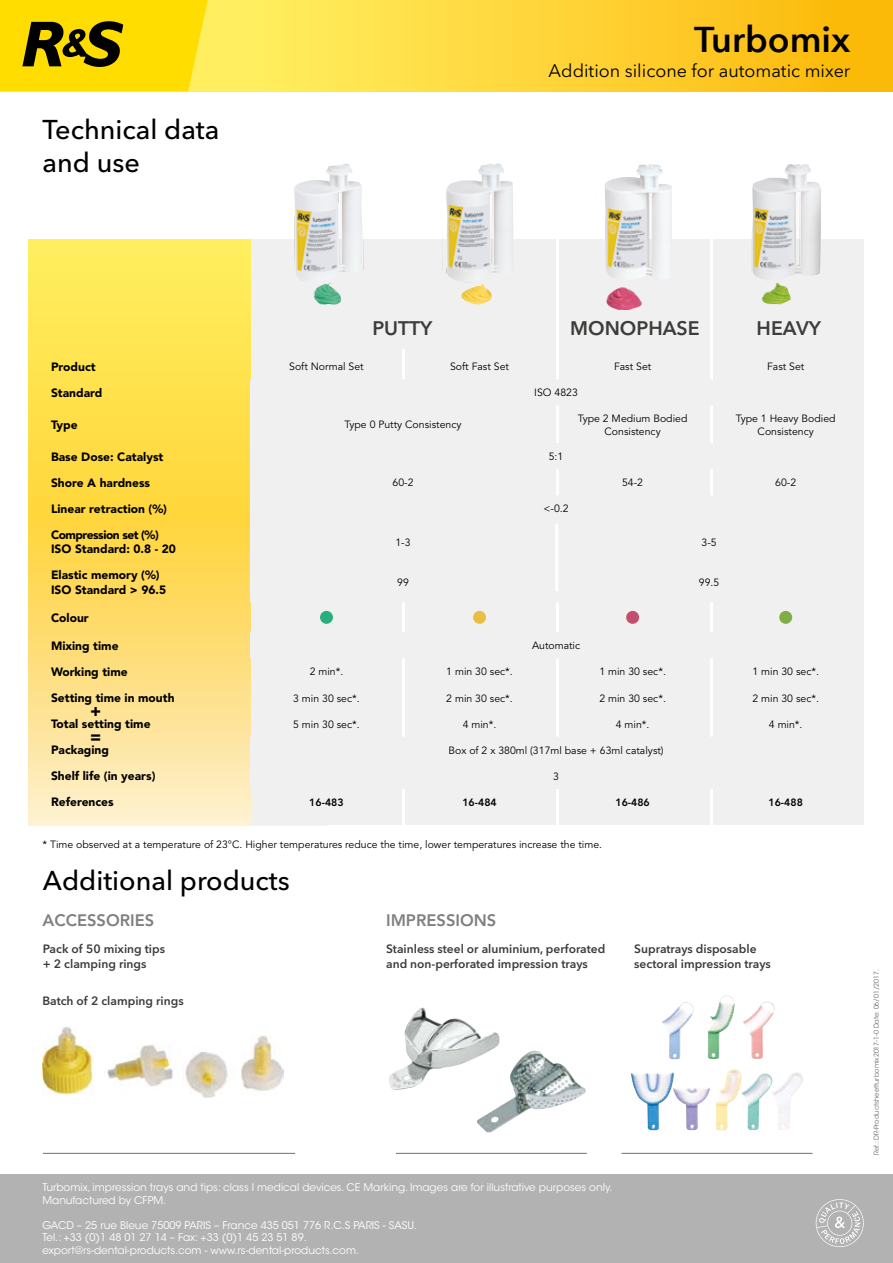
<style>
.page{position:relative;width:893px;height:1263px;background:#fff}
.page>*{position:absolute;margin:0;border:0;box-sizing:border-box;transform-origin:0 0}
.t1{font:600 35.85px "Avenir Next";color:#000}
.t2{font:500 27px/32.4px "Avenir Next";color:#000}
.t3{font:600 19.5px "Avenir Next LT Pro";color:#3c3c3b}
.t4{font:18px "Avenir Next";color:#000}
.t5{font:700 18px/26.1px "Arial";color:#000}
.t6{font:800 16.5px "Avenir LT Std";color:#818080}
.t7{font:900 12px/14.4px "Avenir LT Std";color:#000}
.t8{font:600 12px/14.4px "Avenir Next LT Pro";color:#3c3c3b}
.t9{font:900 12px/14.4px "Avenir LT Std";letter-spacing:-.04em;color:#000}
.t10{font:10.5px/12.6px "Avenir LT Std";color:#000;text-align:center}
.t11{font:10.5px/12.6px "ITC Avant Garde Std";color:#fff}
.t12{font:800 10.5px "Avenir LT Std";color:#000}
.t13{font:6.75px "ITC Avant Garde Std";color:#706f6f}
</style>
<div class="page">
<svg style="left:28px;top:239px;width:223px;height:586px;background:#fee169"></svg>
<div style="left:251px;top:239px;width:151px;height:586px;background:#f0f0f0"></div>
<div style="left:558px;top:239px;width:151px;height:586px;background:#f0f0f0"></div>
<div style="left:405px;top:239px;width:150px;height:586px;background:#f0f0f0"></div>
<div style="left:713px;top:239px;width:150px;height:586px;background:#f0f0f0"></div>
<svg style="left:208px;top:0;width:685px;height:91px;background:#fed436"></svg>
<svg style="left:0;top:0;width:208px;height:91px;background:#ddc003"></svg>
<img style="left:477px;top:1050px;width:109px;height:83px">
<img style="left:389px;top:1007px;width:111px;height:83px">
<img style="left:662px;top:995px;width:113px;height:135px">
<hr style="left:43px;top:1153px;width:252px;height:1px;background:#706f6f">
<svg style="left:250px;top:379px;width:543px;height:384px"></svg>
<div style="left:250px;top:763px;width:612px;height:26px;background:#f0f0f0"></div>
<div style="left:320px;top:611px;width:13px;height:13px;background:#29ae7e;border-radius:50%"></div>
<div style="left:473px;top:611px;width:13px;height:13px;background:#e8be44;border-radius:50%"></div>
<div style="left:626px;top:611px;width:13px;height:13px;background:#c74d70;border-radius:50%"></div>
<div style="left:779px;top:611px;width:13px;height:13px;background:#81ad48;border-radius:50%"></div>
<hr style="left:396px;top:1153px;width:191px;height:1px;background:#706f6f">
<div style="left:0;top:1174px;width:893px;height:89px;background:#b3b2b2"></div>
<svg style="left:816px;top:1199px;width:48px;height:48px"></svg>
<img style="left:42px;top:1027px;width:241px;height:71px">
<hr style="left:622px;top:1153px;width:190px;height:1px;background:#706f6f">
<hr style="left:555px;top:524px;width:3px;height:67px;background:#fff">
<img style="left:294px;top:164px;width:70px;height:141px">
<img style="left:442px;top:163px;width:71px;height:142px">
<img style="left:605px;top:164px;width:67px;height:146px">
<img style="left:751px;top:164px;width:70px;height:141px">
<h2 class="t2" style="left:43px;top:113px;width:178px">Technical data and use</h2>
<h1 class="t1" style="left:694px;top:9px;width:158px">Turbomix</h1>
<h3 class="t4" style="left:549px;top:56px;width:303px">Addition silicone for automatic mixer</h3>
<h3 class="t3" style="left:372px;top:316px;width:61px">PUTTY</h3>
<h3 class="t3" style="left:570px;top:316px;width:131px">MONOPHASE</h3>
<h3 class="t3" style="left:757px;top:316px;width:66px">HEAVY</h3>
<p class="t7" style="left:51px;top:359px;width:46px">Product</p>
<p class="t10" style="left:289px;top:360px;width:76px">Soft Normal Set</p>
<p class="t10" style="left:450px;top:360px;width:60px">Soft Fast Set</p>
<p class="t10" style="left:614px;top:360px;width:39px">Fast Set</p>
<p class="t10" style="left:767px;top:360px;width:39px">Fast Set</p>
<p class="t7" style="left:51px;top:386px;width:53px">Standard</p>
<p class="t10" style="left:534px;top:387px;width:45px">ISO 4823</p>
<p class="t7" style="left:51px;top:417px;width:28px">Type</p>
<p class="t10" style="left:345px;top:419px;width:118px">Type 0 Putty Consistency</p>
<p class="t10" style="left:578px;top:412px;width:111px">Type 2 Medium Bodied<br>Consistency</p>
<p class="t10" style="left:736px;top:412px;width:101px">Type 1 Heavy Bodied<br>Consistency</p>
<p class="t7" style="left:51px;top:449px;width:114px">Base Dose: Catalyst</p>
<p class="t10" style="left:549px;top:451px;width:16px">5:1</p>
<p class="t7" style="left:51px;top:475px;width:101px">Shore A hardness</p>
<p class="t10" style="left:392px;top:477px;width:23px">60-2</p>
<p class="t10" style="left:622px;top:477px;width:23px">54-2</p>
<p class="t10" style="left:775px;top:477px;width:23px">60-2</p>
<p class="t7" style="left:51px;top:501px;width:117px">Linear retraction (%)</p>
<p class="t10" style="left:544px;top:503px;width:27px">&lt;-0.2</p>
<p class="t9" style="left:51px;top:528px;width:127px">Compression set (%)<br>ISO Standard: 0.8 - 20</p>
<p class="t10" style="left:395px;top:536px;width:17px">1-3</p>
<p class="t10" style="left:702px;top:536px;width:17px">3-5</p>
<p class="t7" style="left:51px;top:568px;width:117px">Elastic memory (%)<br>ISO Standard &gt; 96.5</p>
<p class="t10" style="left:397px;top:576px;width:13px">99</p>
<p class="t10" style="left:699px;top:576px;width:22px">99.5</p>
<p class="t7" style="left:51px;top:610px;width:39px">Colour</p>
<p class="t7" style="left:51px;top:638px;width:69px">Mixing time</p>
<p class="t10" style="left:532px;top:640px;width:50px">Automatic</p>
<p class="t7" style="left:51px;top:664px;width:78px">Working time</p>
<p class="t10" style="left:310px;top:666px;width:35px">2 min*.</p>
<p class="t10" style="left:446px;top:666px;width:68px">1 min 30 sec*.</p>
<p class="t10" style="left:599px;top:666px;width:68px">1 min 30 sec*.</p>
<p class="t10" style="left:752px;top:666px;width:68px">1 min 30 sec*.</p>
<p class="t7" style="left:51px;top:691px;width:125px">Setting time in mouth</p>
<p class="t10" style="left:293px;top:692px;width:68px">3 min 30 sec*.</p>
<p class="t10" style="left:446px;top:692px;width:68px">2 min 30 sec*.</p>
<p class="t10" style="left:599px;top:692px;width:68px">2 min 30 sec*.</p>
<p class="t10" style="left:752px;top:692px;width:68px">2 min 30 sec*.</p>
<p class="t7" style="left:51px;top:717px;width:101px">Total setting time</p>
<p class="t10" style="left:293px;top:718px;width:68px">5 min 30 sec*.</p>
<p class="t10" style="left:463px;top:718px;width:35px">4 min*.</p>
<p class="t10" style="left:616px;top:718px;width:35px">4 min*.</p>
<p class="t10" style="left:769px;top:718px;width:35px">4 min*.</p>
<p class="t7" style="left:51px;top:743px;width:60px">Packaging</p>
<p class="t10" style="left:449px;top:744px;width:217px">Box of 2 x 380ml (317ml base + 63ml catalyst)</p>
<p class="t7" style="left:51px;top:769px;width:106px">Shelf life (in years)</p>
<p class="t10" style="left:553px;top:770px;width:7px">3</p>
<p class="t7" style="left:51px;top:795px;width:64px">References</p>
<p class="t12" style="left:309px;top:796px;width:36px">16-483</p>
<p class="t12" style="left:462px;top:796px;width:36px">16-484</p>
<p class="t12" style="left:615px;top:796px;width:36px">16-486</p>
<p class="t12" style="left:768px;top:796px;width:36px">16-488</p>
<h3 class="t5" style="left:90px;top:699px;width:12px">+ =</h3>
<p class="t10" style="left:43px;top:838px;width:561px">* Time observed at a temperature of 23°C. Higher temperatures reduce the time, lower temperatures increase the time.</p>
<h2 class="t2" style="left:43px;top:863px;width:248px">Additional products</h2>
<h3 class="t6" style="left:43px;top:910px;width:113px">ACCESSORIES</h3>
<h3 class="t6" style="left:386px;top:910px;width:112px">IMPRESSIONS</h3>
<p class="t8" style="left:43px;top:941px;width:124px">Pack of 50 mixing tips + 2 clamping rings</p>
<p class="t8" style="left:42px;top:994px;width:143px">Batch of 2 clamping rings</p>
<p class="t8" style="left:386px;top:941px;width:221px">Stainless steel or aluminium, perforated and non-perforated impression trays</p>
<p class="t8" style="left:634px;top:941px;width:138px">Supratrays disposable sectoral impression trays</p>
<p class="t11" style="left:42px;top:1181px;width:572px">Turbomix, impression trays and tips: class I medical devices. CE Marking. Images are for illustrative purposes only.<br>Manufactured by CFPM.</p>
<p class="t11" style="left:42px;top:1219px;width:376px">GACD – 25 rue Bleue 75009 PARIS – France 435 051 776 R.C.S PARIS - SASU.<br>Tel.: +33 (0)1 48 01 27 14 – Fax: +33 (0)1 45 23 51 89. export@rs-dental-products.com - www.rs-dental-products.com.</p>
<p class="t13" style="left:872px;top:1155px;width:187px;rotate:-90deg">Ref.: DR-Productsheetturbomix2017-1-0 Date: 06/01/2017.</p>
</div>
